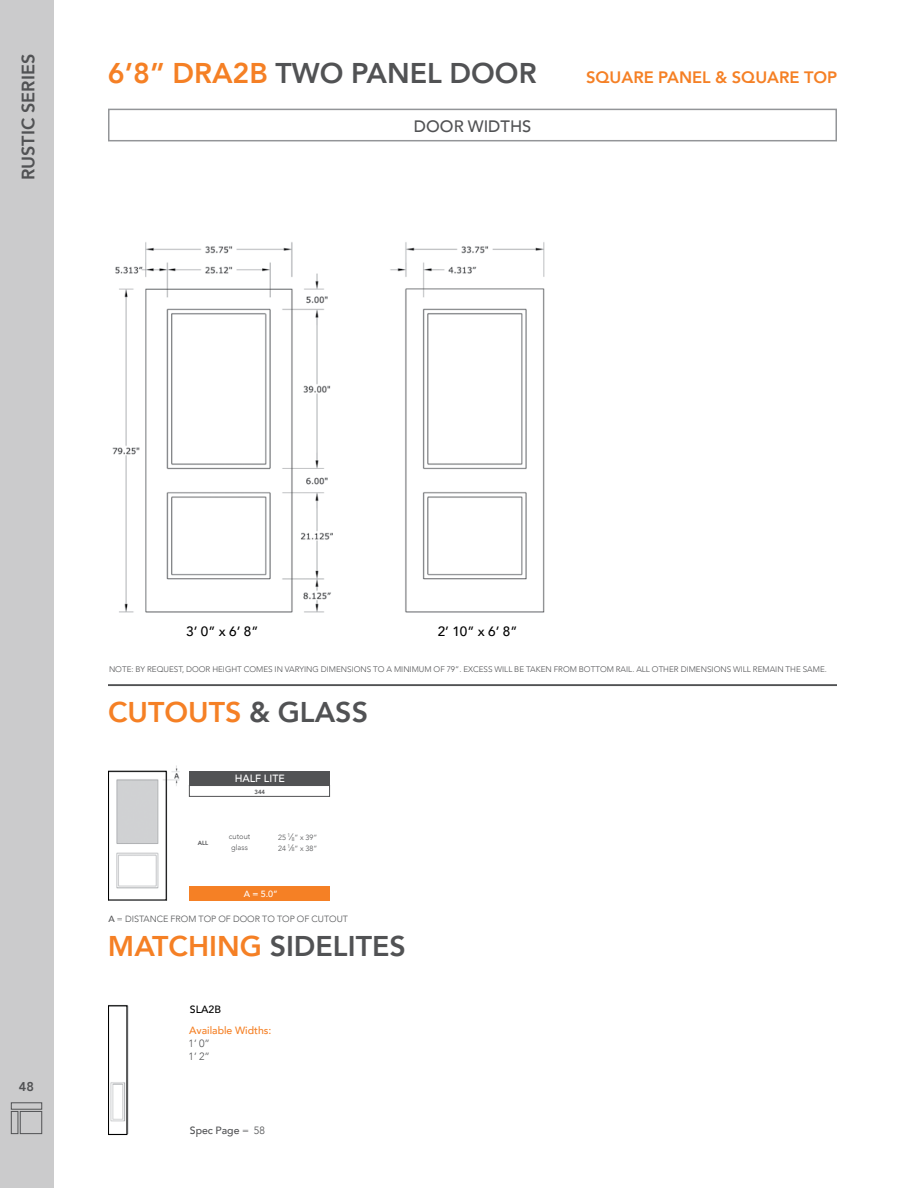
<style>
.page{position:relative;width:918px;height:1188px;background:#fff}
.page>*{position:absolute;margin:0;border:0;box-sizing:border-box;transform-origin:0 0}
.t1{font:800 28.5px "Avenir";color:#515254}
.t2{font:800 28.5px "Avenir";color:#f58025}
.t3{font:800 18px "Avenir";color:#515254}
.t4{font:800 16.5px "Avenir";color:#f58025}
.t5{font:500 16.5px "Avenir";color:#515254}
.t6{font:500 13.5px "Avenir";color:#000}
.t7{font:800 12.75px "Avenir";color:#515254}
.t8{font:500 10.5px "Avenir";color:#f58025}
.t9{font:500 10.5px "Avenir";color:#515254}
.t10{font:300 10.5px/12.6px "Avenir";color:#515254}
.t11{font:500 10.5px "Avenir";color:#fff}
.t12{font:500 10.5px "Avenir";color:#000}
.t13{font:300 9px "Avenir";color:#515254}
.t14{font:500 9px "Avenir";color:#fff}
.t15{font:300 8.1px "Avenir";color:#515254}
.t16{font:300 7.5px/10.8px "Avenir";color:#515254}
.t17{font:800 6px "Avenir";color:#515254}
.s1{color:#f58025}
.s2{color:#515254}
.s3{font-size:9px}
.s4{font-weight:500}
.s5{font-weight:300}
</style>
<div class="page">
<hr style="left:108px;top:684px;width:729px;height:2px;background:#515254">
<div style="left:0;top:0;width:54px;height:1188px;background:#cbcbcc"></div>
<svg style="left:11px;top:1102px;width:31px;height:32px"></svg>
<img style="left:112px;top:242px;width:221px;height:371px">
<img style="left:390px;top:242px;width:155px;height:371px">
<img style="left:110px;top:1005px;width:19px;height:129px">
<div style="left:108px;top:109px;width:729px;height:32px;border:2px solid #939598"></div>
<img style="left:108px;top:765px;width:72px;height:136px">
<div style="left:189px;top:771px;width:141px;height:14px;background:#515254"></div>
<div style="left:189px;top:886px;width:141px;height:15px;background:#f58025"></div>
<div style="left:189px;top:785px;width:141px;height:12px;border:1px solid #515254"></div>
<div style="left:108px;top:771px;width:59px;height:130px;border:1px solid #000"></div>
<div style="left:108px;top:1005px;width:19px;height:130px;border:1px solid #000"></div>
<h2 class="t3" style="left:14px;top:180px;width:128px;rotate:-90deg">RUSTIC SERIES</h2>
<h1 class="t1" style="left:108px;top:50px;width:430px"><span class="s1">6’8” DRA2B</span> TWO PANEL DOOR</h1>
<h3 class="t5" style="left:414px;top:112px;width:119px">DOOR WIDTHS</h3>
<h3 class="t4" style="left:586px;top:64px;width:253px">SQUARE PANEL &amp; SQUARE TOP</h3>
<h3 class="t7" style="left:19px;top:1076px;width:17px">48</h3>
<h3 class="t6" style="left:186px;top:619px;width:74px">3’ 0” x 6’ 8”</h3>
<h3 class="t6" style="left:438px;top:619px;width:81px">2’ 10” x 6’ 8”</h3>
<p class="t15" style="left:109px;top:665px;width:719px">NOTE: BY REQUEST, DOOR HEIGHT COMES IN VARYING DIMENSIONS TO A MINIMUM OF 79”. EXCESS WILL BE TAKEN FROM BOTTOM RAIL. ALL OTHER DIMENSIONS WILL REMAIN THE SAME.</p>
<h1 class="t2" style="left:108px;top:690px;width:262px">CUTOUTS <span class="s2">&amp; GLASS</span></h1>
<p class="t11" style="left:235px;top:769px;width:52px">HALF LITE</p>
<p class="t17" style="left:198px;top:838px;width:12px">ALL</p>
<p class="t17" style="left:255px;top:787px;width:12px">344</p>
<p class="t16" style="left:229px;top:831px;width:23px;text-align:center">cutout glass</p>
<p class="t16" style="left:278px;top:832px;width:41px">25 <sup>1</sup><span class="s3">⁄</span><sub>8</sub>” x 39”<br>24 <sup>1</sup><span class="s3">⁄</span><sub>8</sub>” x 38”</p>
<p class="t14" style="left:244px;top:886px;width:36px">A = 5.0”</p>
<p class="t13" style="left:109px;top:914px;width:241px"><span class="s4">A</span> = DISTANCE FROM TOP OF DOOR TO TOP OF CUTOUT</p>
<h1 class="t1" style="left:108px;top:923px;width:299px"><span class="s1">MATCHING</span> SIDELITES</h1>
<p class="t12" style="left:190px;top:1000px;width:33px">SLA2B</p>
<p class="t8" style="left:189px;top:1022px;width:84px">Available Widths:</p>
<p class="t10" style="left:189px;top:1037px;width:23px">1’ 0”<br>1’ 2”</p>
<p class="t9" style="left:190px;top:1121px;width:76px">Spec Page <span class="s5">= 58</span></p>
</div>
